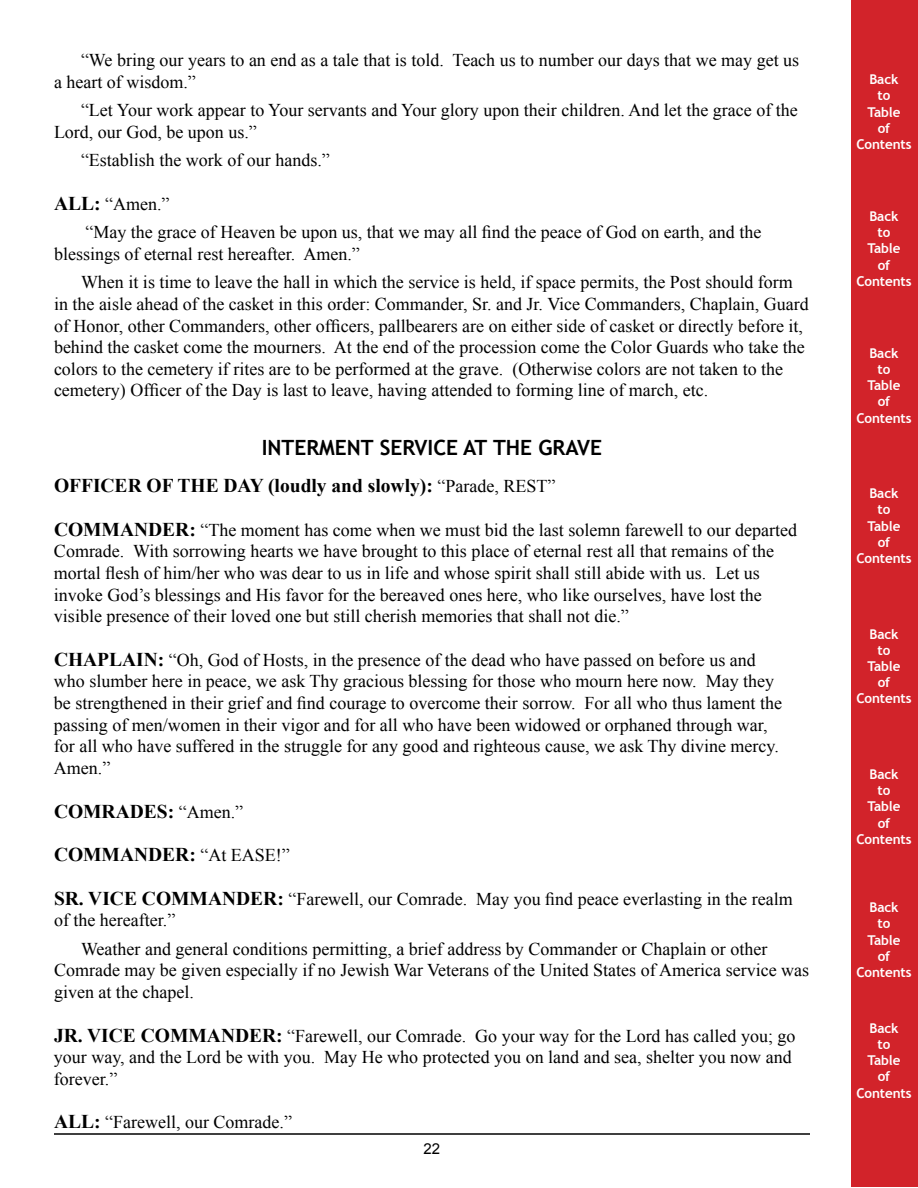
<style>
.page{position:relative;width:918px;height:1188px;background:#fff}
.page>*{position:absolute;margin:0;border:0;box-sizing:border-box;transform-origin:0 0}
.t1{font:700 21px "Trebuchet MS";color:#000}
.t2{font:700 19.5px "Times New Roman";color:#000}
.t3{font:18px/21.6px "Times New Roman";color:#000}
.t4{font:15px "Arial";color:#000}
.t5{font:700 13.5px/16.2px "Trebuchet MS";letter-spacing:-.01em;color:#fff;text-align:center}
.s1{font-weight:700;font-size:19.5px}
.s2{font-weight:400;font-size:18px}
</style>
<div class="page">
<div style="left:851px;top:1px;width:66px;height:1186px;background:#d2232a"></div>
<hr style="left:54px;top:1133px;width:756px;height:2px;background:#000">
<p class="t3" style="left:54px;top:49px;width:747px;text-indent:27px">“We bring our years to an end as a tale that is told. Teach us to number our days that we may get us a heart of wisdom.”</p>
<p class="t3" style="left:54px;top:99px;width:745px;text-indent:27px">“Let Your work appear to Your servants and Your glory upon their children. And let the grace of the<br>Lord, our God, be upon us.”</p>
<p class="t3" style="left:81px;top:149px;width:250px">“Establish the work of our hands.”</p>
<p class="t3" style="left:86px;top:190px;width:677px;line-height:28.3px;text-indent:-32px"><span class="s1">ALL:</span> “Amen.”<br>“May the grace of Heaven be upon us, that we may all find the peace of God on earth, and the</p>
<p class="t3" style="left:81px;top:240px;width:713px;line-height:28.3px;text-indent:-27px">blessings of eternal rest hereafter. Amen.”<br>When it is time to leave the hall in which the service is held, if space permits, the Post should form</p>
<p class="t3" style="left:54px;top:293px;width:756px">in the aisle ahead of the casket in this order: Commander, Sr. and Jr. Vice Commanders, Chaplain, Guard of Honor, other Commanders, other officers, pallbearers are on either side of casket or directly before it, behind the casket come the mourners. At the end of the procession come the Color Guards who take the colors to the cemetery if rites are to be performed at the grave. (Otherwise colors are not taken to the cemetery) Officer of the Day is last to leave, having attended to forming line of march, etc.</p>
<p class="t1" style="left:262px;top:435px;width:342px">INTERMENT SERVICE AT THE GRAVE</p>
<p class="t2" style="left:54px;top:472px;width:503px">OFFICER OF THE DAY (loudly and slowly): <span class="s2">“Parade, REST”</span></p>
<p class="t3" style="left:54px;top:519px;width:745px"><span class="s1">COMMANDER:</span> “The moment has come when we must bid the last solemn farewell to our departed Comrade. With sorrowing hearts we have brought to this place of eternal rest all that remains of the mortal flesh of him/her who was dear to us in life and whose spirit shall still abide with us. Let us invoke God’s blessings and His favor for the bereaved ones here, who like ourselves, have lost the visible presence of their loved one but still cherish memories that shall not die.”</p>
<p class="t3" style="left:54px;top:649px;width:730px"><span class="s1">CHAPLAIN:</span> “Oh, God of Hosts, in the presence of the dead who have passed on before us and who slumber here in peace, we ask Thy gracious blessing for those who mourn here now. May they be strengthened in their grief and find courage to overcome their sorrow. For all who thus lament the passing of men/women in their vigor and for all who have been widowed or orphaned through war, for all who have suffered in the struggle for any good and righteous cause, we ask Thy divine mercy.<br>Amen.”</p>
<p class="t2" style="left:54px;top:798px;width:191px">COMRADES: <span class="s2">“Amen.”</span></p>
<p class="t2" style="left:54px;top:841px;width:237px">COMMANDER: <span class="s2">“At EASE!”</span></p>
<p class="t3" style="left:54px;top:888px;width:740px"><span class="s1">SR. VICE COMMANDER:</span> “Farewell, our Comrade. May you find peace everlasting in the realm of the hereafter.”</p>
<p class="t3" style="left:54px;top:938px;width:757px;text-indent:27px">Weather and general conditions permitting, a brief address by Commander or Chaplain or other<br>Comrade may be given especially if no Jewish War Veterans of the United States of America service was given at the chapel.</p>
<p class="t3" style="left:54px;top:1025px;width:743px"><span class="s1">JR. VICE COMMANDER:</span> “Farewell, our Comrade. Go your way for the Lord has called you; go your way, and the Lord be with you. May He who protected you on land and sea, shelter you now and forever.”</p>
<p class="t3" style="left:54px;top:1111px;width:240px"><span class="s1">ALL:</span> “Farewell, our Comrade.”</p>
<p class="t4" style="left:424px;top:1139px;width:18px">22</p>
<p class="t5" style="left:856px;top:71px;width:57px">Back<br>to<br>Table<br>of<br>Contents</p>
<p class="t5" style="left:856px;top:208px;width:57px">Back<br>to<br>Table<br>of<br>Contents</p>
<p class="t5" style="left:856px;top:345px;width:57px">Back<br>to<br>Table<br>of<br>Contents</p>
<p class="t5" style="left:856px;top:485px;width:57px">Back<br>to<br>Table<br>of<br>Contents</p>
<p class="t5" style="left:856px;top:626px;width:57px">Back<br>to<br>Table<br>of<br>Contents</p>
<p class="t5" style="left:856px;top:766px;width:57px">Back<br>to<br>Table<br>of<br>Contents</p>
<p class="t5" style="left:856px;top:899px;width:57px">Back<br>to<br>Table<br>of<br>Contents</p>
<p class="t5" style="left:856px;top:1020px;width:57px">Back<br>to<br>Table<br>of<br>Contents</p>
</div>
